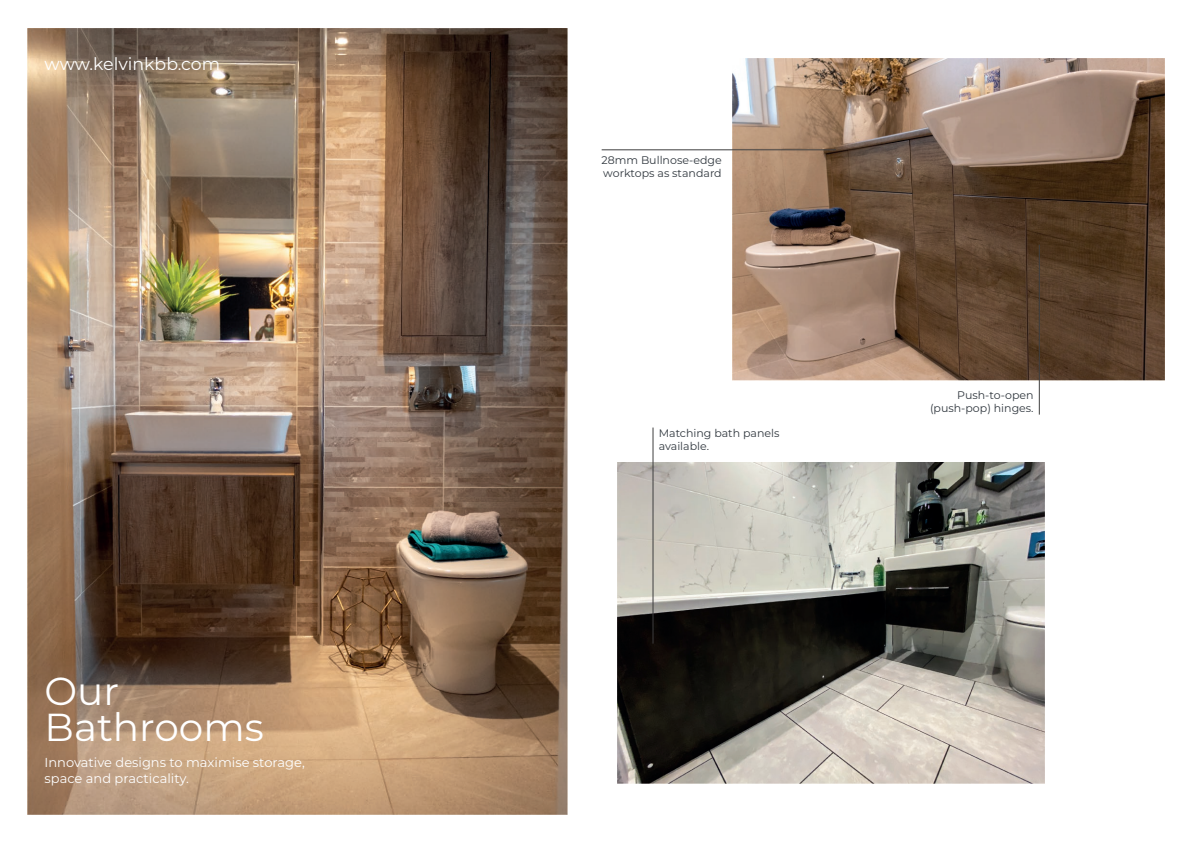
<style>
.page{position:relative;width:1191px;height:842px;background:#fff}
.page>*{position:absolute;margin:0;border:0;box-sizing:border-box;transform-origin:0 0}
.t1{font:39px/36px "Montserrat";color:#fff}
.t2{font:17.3px "Montserrat";color:#fff}
.t3{font:13px/15.6px "Montserrat";color:#fff}
.t4{font:11px/13.2px "Montserrat";color:#31383f}
</style>
<div class="page">
<img style="left:733px;top:59px;width:432px;height:321px">
<img style="left:617px;top:463px;width:428px;height:320px">
<hr style="left:652px;top:427px;width:1px;height:216px;background:#3e3e3f">
<hr style="left:601px;top:149px;width:235px;height:1px;background:#3e3e3f">
<hr style="left:1038px;top:245px;width:1px;height:170px;background:#3e3e3f">
<img style="left:28px;top:28px;width:539px;height:786px">
<h2 class="t2" style="left:45px;top:52px;width:177px">www.kelvinkbb.com</h2>
<h1 class="t1" style="left:45px;top:672px;width:221px">Our<br>Bathrooms</h1>
<p class="t3" style="left:45px;top:754px;width:262px">Innovative designs to maximise storage, space and practicality.</p>
<p class="t4" style="left:601px;top:153px;width:122px">28mm Bullnose-edge worktops as standard</p>
<p class="t4" style="left:658px;top:426px;width:122px">Matching bath panels available.</p>
<p class="t4" style="left:930px;top:388px;width:105px;text-align:right">Push-to-open (push-pop) hinges.</p>
</div>
